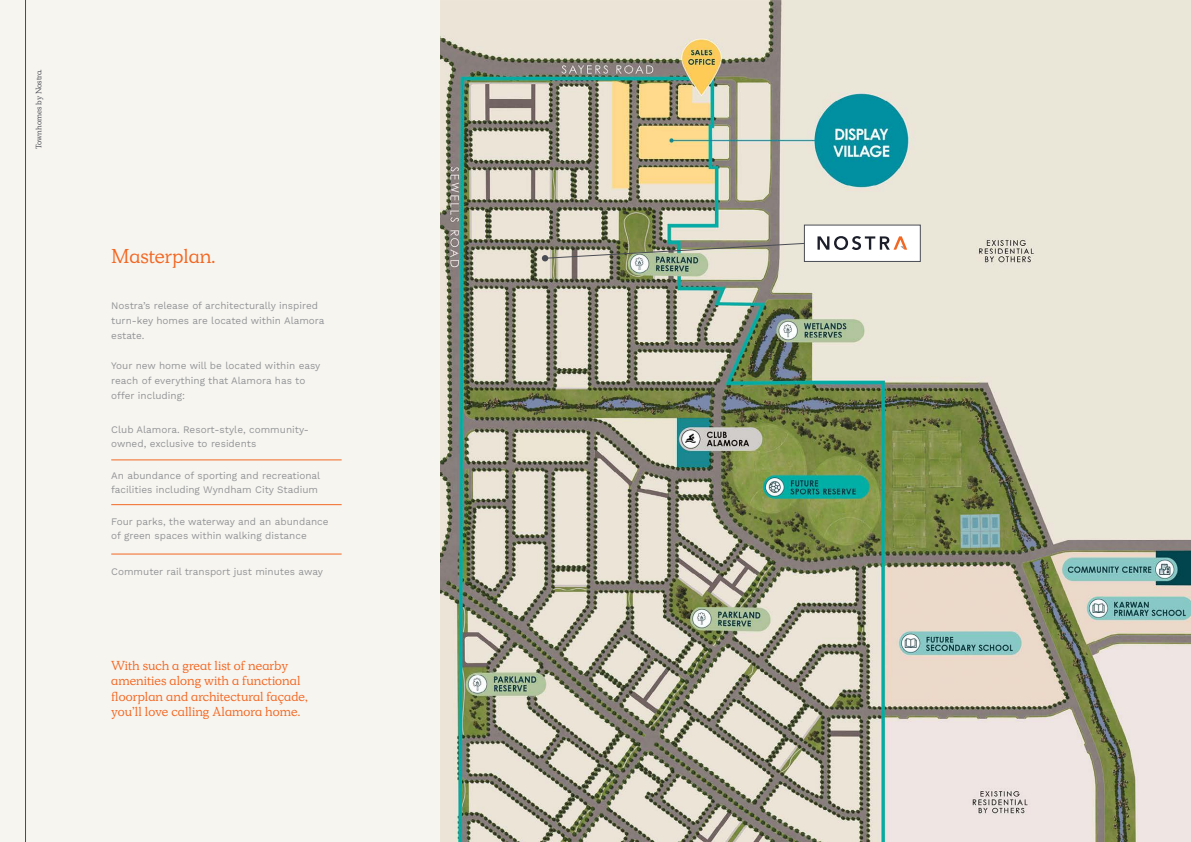
<style>
.page{position:relative;width:1191px;height:842px;background:#fff}
.page>*{position:absolute;margin:0;border:0;box-sizing:border-box;transform-origin:0 0}
.t1{font:20px "Simula";color:#f26722}
.t2{font:13px/15.6px "Simula";color:#f26722}
.t3{font:10px/15px "Work Sans";color:#939598}
.t4{font:8px "Simula";color:#4a4c54}
</style>
<div class="page">
<img style="left:439px;top:0;width:752px;height:842px">
<div style="left:804px;top:225px;width:116px;height:37px;background:#fff;border:1px solid #4a4c54"></div>
<div style="left:0;top:0;width:439px;height:842px;background:#f7f5f0"></div>
<hr style="left:111px;top:460px;width:231px;height:1px;background:#f26722">
<hr style="left:111px;top:504px;width:231px;height:1px;background:#f26722">
<hr style="left:111px;top:554px;width:231px;height:1px;background:#f26722">
<hr style="left:25px;top:0;width:1px;height:842px;background:#4a4c54">
<svg style="left:541px;top:255px;width:7px;height:7px"></svg>
<svg style="left:817px;top:236px;width:90px;height:14px"></svg>
<img style="left:544px;top:242px;width:261px;height:17px">
<p class="t4" style="left:34px;top:149px;width:81px;rotate:-90deg">Townhomes by Nostra.</p>
<h1 class="t1" style="left:111px;top:243px;width:106px">Masterplan.</h1>
<p class="t3" style="left:111px;top:298px;width:215px">Nostra’s release of architecturally inspired turn-key homes are located within Alamora estate.</p>
<p class="t3" style="left:111px;top:358px;width:210px">Your new home will be located within easy reach of everything that Alamora has to offer including:</p>
<p class="t3" style="left:111px;top:422px;width:199px;line-height:14px">Club Alamora. Resort-style, community&shy;owned, exclusive to residents</p>
<p class="t3" style="left:111px;top:468px;width:211px;line-height:14px">An abundance of sporting and recreational facilities including Wyndham City Stadium</p>
<p class="t3" style="left:111px;top:514px;width:219px;line-height:14px">Four parks, the waterway and an abundance of green spaces within walking distance</p>
<p class="t3" style="left:111px;top:563px;width:213px">Commuter rail transport just minutes away</p>
<h2 class="t2" style="left:111px;top:657px;width:198px">With such a great list of nearby amenities along with a functional floorplan and architectural façade, you’ll love calling Alamora home.</h2>
</div>
